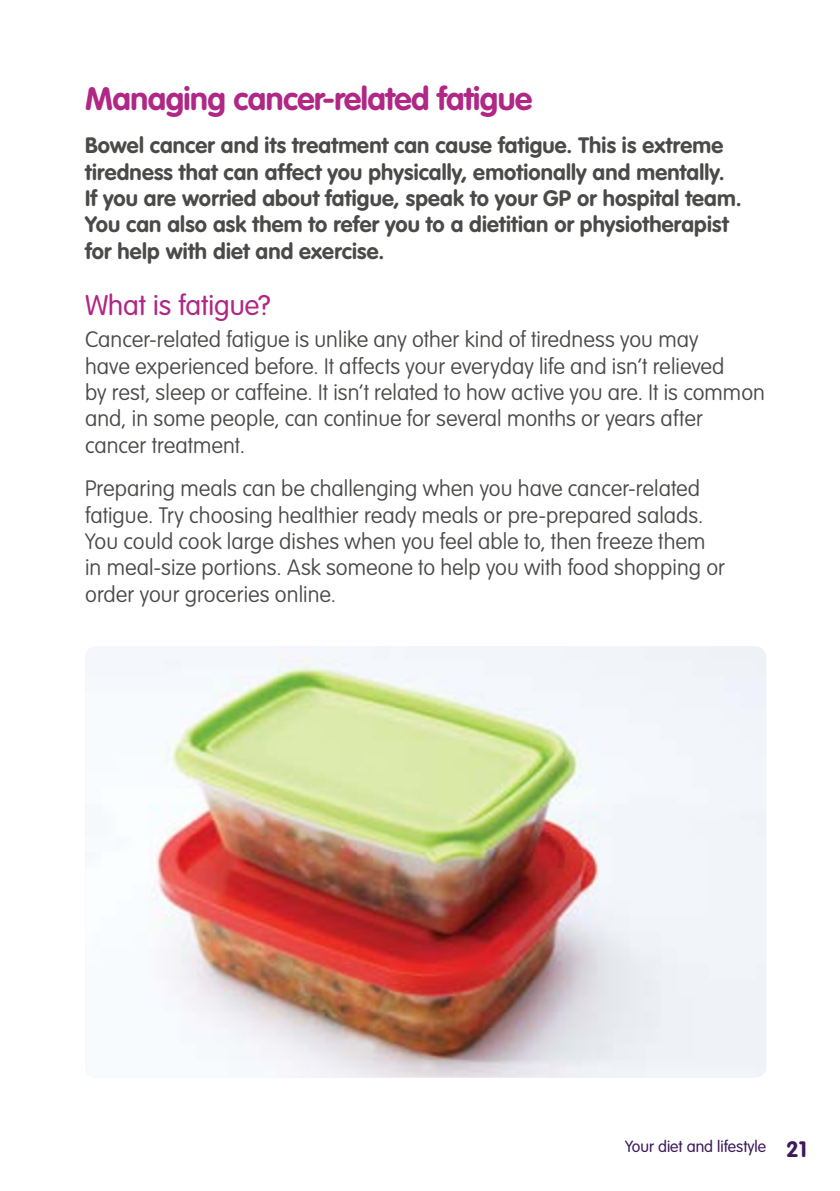
<style>
.page{position:relative;width:840px;height:1191px;background:#fff}
.page>*{position:absolute;margin:0;border:0;box-sizing:border-box;transform-origin:0 0}
.t1{font:700 32px "VAG Rounded Std";letter-spacing:-.015em;color:#b02786}
.t2{font:300 28px "VAG Rounded Std";color:#b02786}
.t3{font:100 22px/26.4px "VAG Rounded Std";letter-spacing:.005em;color:#4a4a49}
.t4{font:700 22px/26.4px "VAG Rounded Std";letter-spacing:.01em;color:#4a4a49}
.t5{font:700 22px "VAG Rounded Std";color:#3d195b}
.t6{font:300 16px "VAG Rounded Std";color:#3d195b}
</style>
<div class="page">
<img style="left:85px;top:646px;width:680px;height:431px">
<h1 class="t1" style="left:85px;top:80px;width:448px">Managing cancer-related fatigue</h1>
<p class="t4" style="left:85px;top:133px;width:657px">Bowel cancer and its treatment can cause fatigue. This is extreme tiredness that can affect you physically, emotionally and mentally.<br>If you are worried about fatigue, speak to your GP or hospital team.<br>You can also ask them to refer you to a dietitian or physiotherapist for help with diet and exercise.</p>
<p class="t2" style="left:85px;top:289px;width:187px">What is fatigue?</p>
<p class="t3" style="left:85px;top:327px;width:681px">Cancer-related fatigue is unlike any other kind of tiredness you may<br>have experienced before. It affects your everyday life and isn’t relieved<br>by rest, sleep or caffeine. It isn’t related to how active you are. It is common and, in some people, can continue for several months or years after cancer treatment.</p>
<p class="t3" style="left:85px;top:476px;width:641px">Preparing meals can be challenging when you have cancer-related fatigue. Try choosing healthier ready meals or pre-prepared salads.<br>You could cook large dishes when you feel able to, then freeze them in meal-size portions. Ask someone to help you with food shopping or order your groceries online.</p>
<p class="t6" style="left:624px;top:1137px;width:143px">Your diet and lifestyle</p>
<p class="t5" style="left:785px;top:1136px;width:22px">21</p>
</div>
